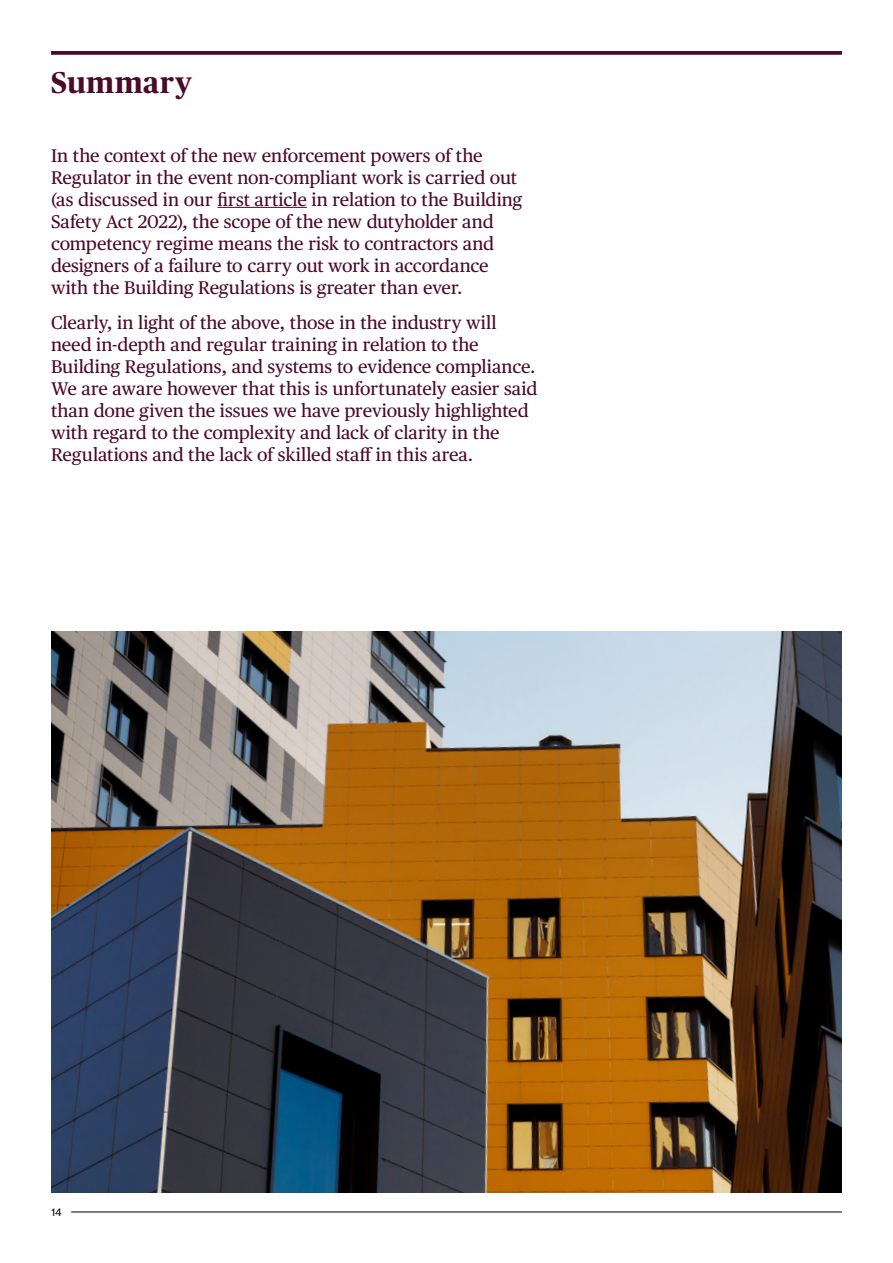
<style>
.page{position:relative;width:893px;height:1263px;background:#fff}
.page>*{position:absolute;margin:0;border:0;box-sizing:border-box;transform-origin:0 0}
.t1{font:700 30px "Publico Headline";letter-spacing:.03em;color:#4b0a28}
.t2{font:18.3px/21.9px "Publico Text";letter-spacing:-.005em;color:#4b0a28}
.t3{font:10.5px "N Haas Grotesk TX Pro 55 Rg";color:#000}
</style>
<div class="page">
<hr style="left:71px;top:1212px;width:771px;height:1px;background:#000">
<svg style="left:51px;top:51px;width:791px;height:4px;background:#551835"></svg>
<hr style="left:217px;top:207px;width:90px;height:1px;background:#4b0a28">
<img style="left:52px;top:631px;width:790px;height:562px">
<h1 class="t1" style="left:51px;top:61px;width:142px">Summary</h1>
<p class="t2" style="left:51px;top:144px;width:473px">In the context of the new enforcement powers of the Regulator in the event non-compliant work is carried out (as discussed in our first article in relation to the Building Safety Act 2022), the scope of the new dutyholder and competency regime means the risk to contractors and designers of a failure to carry out work in accordance with the Building Regulations is greater than ever.</p>
<p class="t2" style="left:51px;top:311px;width:488px">Clearly, in light of the above, those in the industry will need in-depth and regular training in relation to the Building Regulations, and systems to evidence compliance.<br>We are aware however that this is unfortunately easier said than done given the issues we have previously highlighted with regard to the complexity and lack of clarity in the Regulations and the lack of skilled staff in this area.</p>
<p class="t3" style="left:51px;top:1205px;width:12px">14</p>
</div>
